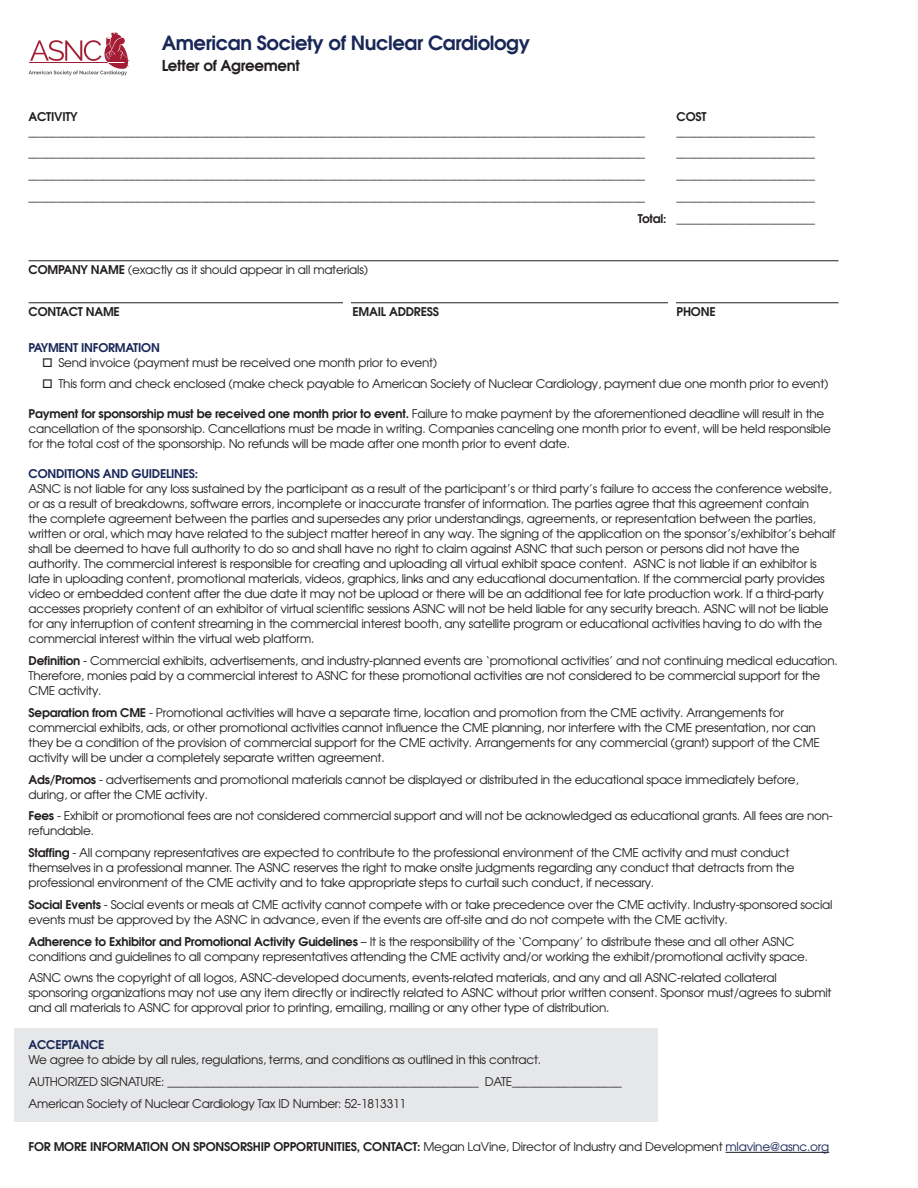
<style>
.page{position:relative;width:918px;height:1188px;background:#fff}
.page>*{position:absolute;margin:0;border:0;box-sizing:border-box;transform-origin:0 0}
.t1{font:600 19.5px "Avant Garde";letter-spacing:-.02em;color:#182757}
.t2{font:600 15px "Avant Garde";letter-spacing:-.02em;color:#231f20}
.t3{font:12px/15px "Avant Garde";letter-spacing:-.02em;color:#231f20}
.t4{font:600 12px "Avant Garde";letter-spacing:-.02em;color:#231f20}
.t5{font:600 12px "Avant Garde";letter-spacing:-.02em;color:#182757}
.s1{font-weight:600}
.s2{font-weight:400}
.s3{font-weight:400;color:#182757}
</style>
<div class="page">
<div style="left:14px;top:1028px;width:644px;height:94px;background:#e6e7e9"></div>
<hr style="left:29px;top:261px;width:810px;height:1px;background:#231f20">
<hr style="left:29px;top:303px;width:810px;height:1px;background:#231f20">
<hr style="left:726px;top:1152px;width:103px;height:1px;background:#231f20">
<div style="left:343px;top:297px;width:7px;height:26px;background:#fff"></div>
<div style="left:668px;top:297px;width:7px;height:26px;background:#fff"></div>
<svg style="left:29px;top:32px;width:101px;height:43px"></svg>
<h1 class="t1" style="left:162px;top:30px;width:370px">American Society of Nuclear Cardiology</h1>
<p class="t2" style="left:162px;top:56px;width:140px">Letter of Agreement</p>
<p class="t4" style="left:29px;top:108px;width:51px">ACTIVITY</p>
<p class="t4" style="left:677px;top:108px;width:31px">COST</p>
<p class="t3" style="left:29px;top:124px;width:618px">___________________________________________________________________________________________________________</p>
<p class="t3" style="left:677px;top:124px;width:140px">________________________</p>
<p class="t3" style="left:29px;top:145px;width:618px">___________________________________________________________________________________________________________</p>
<p class="t3" style="left:677px;top:145px;width:140px">________________________</p>
<p class="t3" style="left:29px;top:167px;width:618px">___________________________________________________________________________________________________________</p>
<p class="t3" style="left:677px;top:167px;width:140px">________________________</p>
<p class="t3" style="left:29px;top:189px;width:618px">___________________________________________________________________________________________________________</p>
<p class="t3" style="left:638px;top:185px;width:179px;line-height:21.8px;text-align:right">________________________<br><span class="s1">Total:</span> ________________________</p>
<p class="t3" style="left:29px;top:262px;width:341px"><span class="s1">COMPANY NAME</span> (exactly as it should appear in all materials)</p>
<p class="t4" style="left:29px;top:304px;width:93px">CONTACT NAME</p>
<p class="t4" style="left:353px;top:304px;width:88px">EMAIL ADDRESS</p>
<p class="t4" style="left:677px;top:304px;width:41px">PHONE</p>
<p class="t5" style="left:29px;top:339px;width:133px">PAYMENT INFORMATION</p>
<p class="t3" style="left:42px;top:355px;width:397px">□ Send invoice (payment must be received one month prior to event)</p>
<p class="t3" style="left:42px;top:376px;width:788px">□ This form and check enclosed (make check payable to American Society of Nuclear Cardiology, payment due one month prior to event)</p>
<p class="t3" style="left:29px;top:406px;width:804px"><span class="s1">Payment for sponsorship must be received one month prior to event.</span> Failure to make payment by the aforementioned deadline will result in the cancellation of the sponsorship. Cancellations must be made in writing. Companies canceling one month prior to event, will be held responsible for the total cost of the sponsorship. No refunds will be made after one month prior to event date.</p>
<p class="t5" style="left:29px;top:466px;width:171px">CONDITIONS AND GUIDELINES:</p>
<p class="t3" style="left:29px;top:481px;width:809px">ASNC is not liable for any loss sustained by the participant as a result of the participant’s or third party’s failure to access the conference website, or as a result of breakdowns, software errors, incomplete or inaccurate transfer of information. The parties agree that this agreement contain<br>the complete agreement between the parties and supersedes any prior understandings, agreements, or representation between the parties, written or oral, which may have related to the subject matter hereof in any way. The signing of the application on the sponsor’s/exhibitor’s behalf shall be deemed to have full authority to do so and shall have no right to claim against ASNC that such person or persons did not have the authority. The commercial interest is responsible for creating and uploading all virtual exhibit space content. ASNC is not liable if an exhibitor is late in uploading content, promotional materials, videos, graphics, links and any educational documentation. If the commercial party provides video or embedded content after the due date it may not be upload or there will be an additional fee for late production work. If a third-party accesses propriety content of an exhibitor of virtual scientific sessions ASNC will not be held liable for any security breach. ASNC will not be liable for any interruption of content streaming in the commercial interest booth, any satellite program or educational activities having to do with the commercial interest within the virtual web platform.</p>
<p class="t3" style="left:29px;top:653px;width:811px"><span class="s1">Definition</span> - Commercial exhibits, advertisements, and industry-planned events are ‘promotional activities’ and not continuing medical education.<br>Therefore, monies paid by a commercial interest to ASNC for these promotional activities are not considered to be commercial support for the<br>CME activity.</p>
<p class="t3" style="left:29px;top:705px;width:793px"><span class="s1">Separation from CME</span> - Promotional activities will have a separate time, location and promotion from the CME activity. Arrangements for commercial exhibits, ads, or other promotional activities cannot influence the CME planning, nor interfere with the CME presentation, nor can they be a condition of the provision of commercial support for the CME activity. Arrangements for any commercial (grant) support of the CME activity will be under a completely separate written agreement.</p>
<p class="t3" style="left:29px;top:772px;width:772px"><span class="s1">Ads/Promos</span> - advertisements and promotional materials cannot be displayed or distributed in the educational space immediately before, during, or after the CME activity.</p>
<p class="t3" style="left:29px;top:808px;width:806px"><span class="s1">Fees</span> - Exhibit or promotional fees are not considered commercial support and will not be acknowledged as educational grants. All fees are non&shy;refundable.</p>
<p class="t3" style="left:29px;top:845px;width:767px"><span class="s1">Staffing</span> - All company representatives are expected to contribute to the professional environment of the CME activity and must conduct themselves in a professional manner. The ASNC reserves the right to make onsite judgments regarding any conduct that detracts from the professional environment of the CME activity and to take appropriate steps to curtail such conduct, if necessary.</p>
<p class="t3" style="left:29px;top:897px;width:806px"><span class="s1">Social Events</span> - Social events or meals at CME activity cannot compete with or take precedence over the CME activity. Industry-sponsored social events must be approved by the ASNC in advance, even if the events are off-site and do not compete with the CME activity.</p>
<p class="t3" style="left:29px;top:934px;width:781px"><span class="s1">Adherence to Exhibitor and Promotional Activity Guidelines</span> – It is the responsibility of the ‘Company’ to distribute these and all other ASNC conditions and guidelines to all company representatives attending the CME activity and/or working the exhibit/promotional activity space.</p>
<p class="t3" style="left:29px;top:970px;width:805px">ASNC owns the copyright of all logos, ASNC-developed documents, events-related materials, and any and all ASNC-related collateral sponsoring organizations may not use any item directly or indirectly related to ASNC without prior written consent. Sponsor must/agrees to submit and all materials to ASNC for approval prior to printing, emailing, mailing or any other type of distribution.</p>
<p class="t5" style="left:29px;top:1037px;width:77px">ACCEPTANCE</p>
<p class="t3" style="left:29px;top:1049px;width:595px;line-height:21.8px">We agree to abide by all rules, regulations, terms, and conditions as outlined in this contract.<br>AUTHORIZED SIGNATURE: ______________________________________________________ DATE___________________<br>American Society of Nuclear Cardiology Tax ID Number: 52-1813311</p>
<p class="t4" style="left:29px;top:1139px;width:802px">FOR MORE INFORMATION ON SPONSORSHIP OPPORTUNITIES, CONTACT: <span class="s2">Megan LaVine, Director of Industry and Development</span> <span class="s3">mlavine@asnc.org</span></p>
</div>
